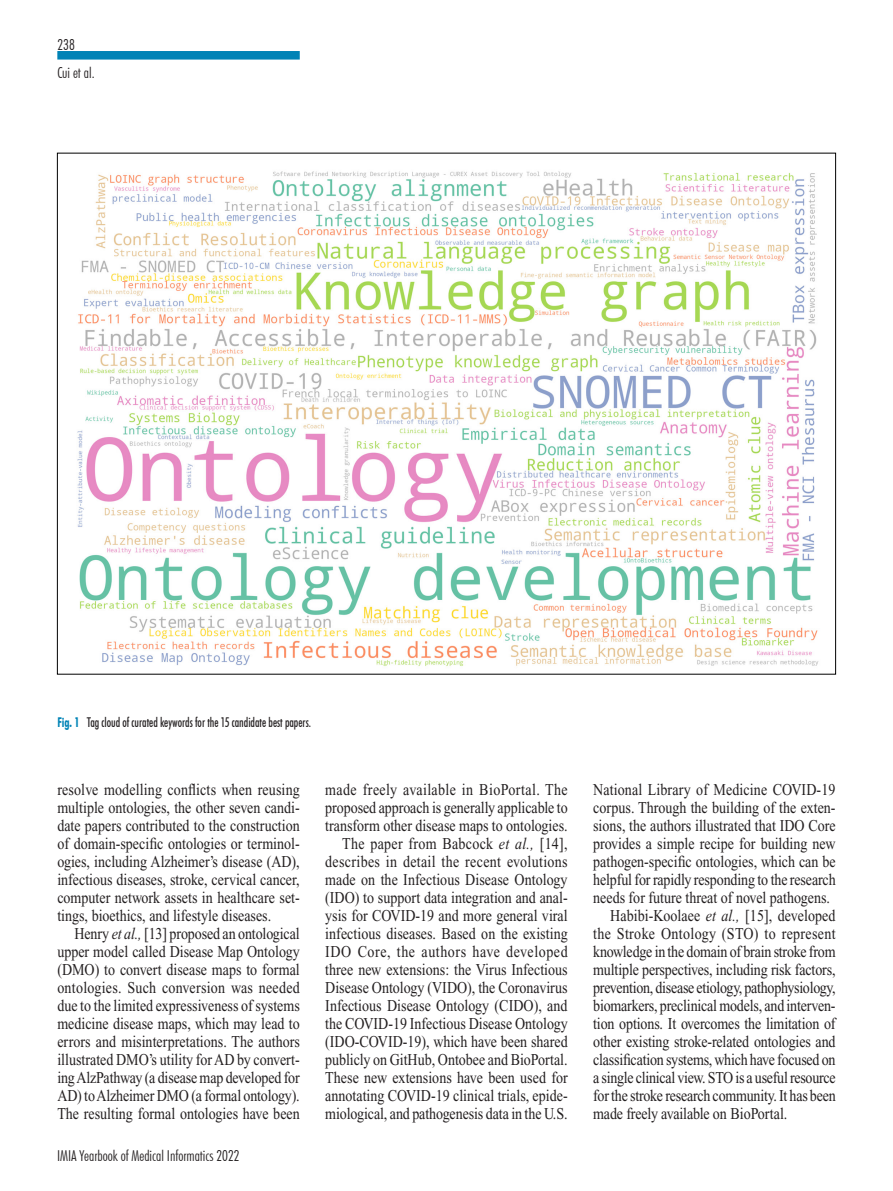
<style>
.page{position:relative;width:893px;height:1191px;background:#fff}
.page>*{position:absolute;margin:0;border:0;box-sizing:border-box;transform-origin:0 0}
.Grundtext_mit_Einzug{font:16.5px/18px "Times New Roman";color:#231f20;text-align:justify;scale:.85 1}
.Grundtext_ohne_Einzu{font:16.5px/18px "Times New Roman";color:#231f20;text-align:justify;scale:.85 1}
.t1{font:300 condensed 15px "Futura BT";color:#231f20}
.Legende_1{font:500 condensed 13.5px "Futura BT";color:#231f20;scale:.85 1}
.s1{font-weight:700;color:#0083b6}
.s2{font-style:italic}
</style>
<div class="page">
<div style="left:57px;top:51px;width:243px;height:9px;background:#0083b6"></div>
<img style="left:77px;top:171px;width:742px;height:496px">
<p class="t1" style="left:57px;top:35px;width:19px">238</p>
<p class="t1" style="left:57px;top:63px;width:39px">Cui et al.</p>
<p class="Legende_1" style="left:57px;top:714px;width:300px"><span class="s1">Fig. 1</span> Tag cloud of curated keywords for the 15 candidate best papers.</p>
<p class="Grundtext_ohne_Einzu" style="left:57px;top:780px;width:287px">resolve modelling conflicts when reusing multiple ontologies, the other seven candi&shy;date papers contributed to the construction of domain-specific ontologies or terminol&shy;ogies, including Alzheimer’s disease (AD), infectious diseases, stroke, cervical cancer, computer network assets in healthcare set&shy;tings, bioethics, and lifestyle diseases.</p>
<p class="Grundtext_mit_Einzug" style="left:57px;top:924px;width:287px;text-indent:17px">Henry <span class="s2">et al.,</span> [13] proposed an ontological upper model called Disease Map Ontology (DMO) to convert disease maps to formal ontologies. Such conversion was needed due to the limited expressiveness of systems medicine disease maps, which may lead to errors and misinterpretations. The authors illustrated DMO’s utility for AD by convert&shy;ing AlzPathway (a disease map developed for AD) to Alzheimer DMO (a formal ontology).<br>The resulting formal ontologies have been</p>
<p class="t1" style="left:57px;top:1146px;width:184px">IMIA Yearbook of Medical Informatics 2022</p>
<p class="Grundtext_mit_Einzug" style="left:325px;top:780px;width:287px">made freely available in BioPortal. The proposed approach is generally applicable to transform other disease maps to ontologies.</p>
<p class="Grundtext_mit_Einzug" style="left:325px;top:834px;width:287px;text-indent:17px">The paper from Babcock <span class="s2">et al.,</span> [14], describes in detail the recent evolutions made on the Infectious Disease Ontology (IDO) to support data integration and anal&shy;ysis for COVID-19 and more general viral infectious diseases. Based on the existing IDO Core, the authors have developed three new extensions: the Virus Infectious Disease Ontology (VIDO), the Coronavirus Infectious Disease Ontology (CIDO), and the COVID-19 Infectious Disease Ontology (IDO-COVID-19), which have been shared publicly on GitHub, Ontobee and BioPortal.<br>These new extensions have been used for annotating COVID-19 clinical trials, epide&shy;miological, and pathogenesis data in the U.S.</p>
<p class="Grundtext_mit_Einzug" style="left:593px;top:780px;width:287px">National Library of Medicine COVID-19 corpus. Through the building of the exten&shy;sions, the authors illustrated that IDO Core provides a simple recipe for building new pathogen-specific ontologies, which can be helpful for rapidly responding to the research needs for future threat of novel pathogens.</p>
<p class="Grundtext_mit_Einzug" style="left:593px;top:906px;width:287px;text-indent:17px">Habibi-Koolaee <span class="s2">et al.,</span> [15], developed the Stroke Ontology (STO) to represent knowledge in the domain of brain stroke from multiple perspectives, including risk factors, prevention, disease etiology, pathophysiology, biomarkers, preclinical models, and interven&shy;tion options. It overcomes the limitation of other existing stroke-related ontologies and classification systems, which have focused on a single clinical view. STO is a useful resource for the stroke research community. It has been made freely available on BioPortal.</p>
</div>
